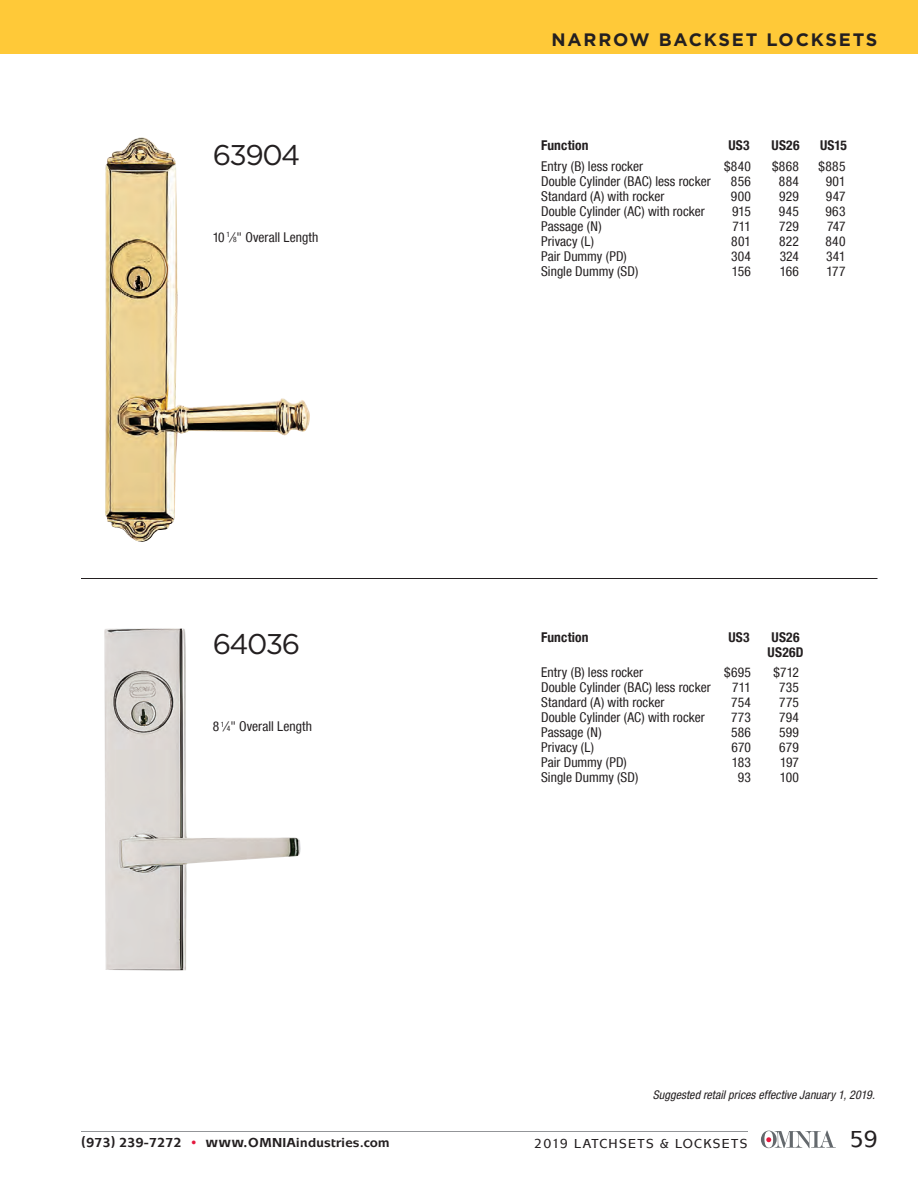
<style>
.page{position:relative;width:918px;height:1188px;background:#fff}
.page>*{position:absolute;margin:0;border:0;box-sizing:border-box;transform-origin:0 0}
.t1{font:28.5px "Gotham HTF";letter-spacing:-.055em;color:#231f20}
.t2{font:500 24px "Mixage ITC Std";color:#231f20}
.t3{font:700 18px "Gotham";letter-spacing:.1em;color:#231f20}
.t4{font:condensed 13.5px "Helvetica Neue LT Com";letter-spacing:.005em;color:#231f20}
.t5{font:700 condensed 13.5px/15px "Helvetica Neue LT Com";letter-spacing:.015em;color:#231f20}
.t6{font:700 13.5px "Mixage ITC Std";letter-spacing:.025em;color:#231f20}
.t7{font:500 13.5px "Mixage ITC Std";letter-spacing:.1em;color:#231f20}
.t8{font:italic condensed 12px "Helvetica Neue LT Com";letter-spacing:.005em;color:#231f20}
.s1{font-size:7.35px}
.s2{font-weight:400;color:#e4183e}
.s3{font-size:15px}
</style>
<div class="page">
<div style="left:0;top:0;width:918px;height:54px;background:#ffc938"></div>
<hr style="left:81px;top:1131px;width:667px;height:1px;background:#939598">
<svg style="left:761px;top:1131px;width:75px;height:17px"></svg>
<img style="left:104px;top:628px;width:197px;height:342px">
<img style="left:105px;top:137px;width:205px;height:405px">
<hr style="left:81px;top:578px;width:797px;height:1px;background:#231f20">
<h1 class="t1" style="left:213px;top:140px;width:89px">63904</h1>
<p class="t4" style="left:213px;top:229px;width:107px">10 <sup>1</sup> ⁄<span class="s1">8</span>" Overall Length</p>
<h1 class="t1" style="left:213px;top:628px;width:89px">64036</h1>
<p class="t4" style="left:213px;top:718px;width:101px">8 <sup>1</sup>⁄<span class="s1">4</span>" Overall Length</p>
<h3 class="t3" style="left:552px;top:30px;width:327px">NARROW BACKSET LOCKSETS</h3>
<p class="t5" style="left:541px;top:138px;width:49px">Function</p>
<p class="t5" style="left:728px;top:138px;width:23px">US3</p>
<p class="t5" style="left:772px;top:138px;width:29px">US26</p>
<p class="t5" style="left:820px;top:138px;width:29px">US15</p>
<p class="t4" style="left:541px;top:158px;width:104px">Entry (B) less rocker</p>
<p class="t4" style="left:724px;top:158px;width:29px">$840</p>
<p class="t4" style="left:772px;top:158px;width:28px">$868</p>
<p class="t4" style="left:819px;top:158px;width:28px">$885</p>
<p class="t4" style="left:541px;top:173px;width:171px">Double Cylinder (BAC) less rocker</p>
<p class="t4" style="left:731px;top:173px;width:22px">856</p>
<p class="t4" style="left:779px;top:173px;width:22px">884</p>
<p class="t4" style="left:826px;top:173px;width:21px">901</p>
<p class="t4" style="left:541px;top:188px;width:125px">Standard (A) with rocker</p>
<p class="t4" style="left:731px;top:188px;width:22px">900</p>
<p class="t4" style="left:779px;top:188px;width:21px">929</p>
<p class="t4" style="left:826px;top:188px;width:21px">947</p>
<p class="t4" style="left:541px;top:203px;width:165px">Double Cylinder (AC) with rocker</p>
<p class="t4" style="left:732px;top:203px;width:20px">915</p>
<p class="t4" style="left:779px;top:203px;width:22px">945</p>
<p class="t4" style="left:825px;top:203px;width:22px">963</p>
<p class="t4" style="left:541px;top:218px;width:62px">Passage (N)</p>
<p class="t4" style="left:732px;top:218px;width:20px">711</p>
<p class="t4" style="left:779px;top:218px;width:21px">729</p>
<p class="t4" style="left:827px;top:218px;width:20px">747</p>
<p class="t4" style="left:541px;top:233px;width:54px">Privacy (L)</p>
<p class="t4" style="left:731px;top:233px;width:21px">801</p>
<p class="t4" style="left:779px;top:233px;width:21px">822</p>
<p class="t4" style="left:825px;top:233px;width:22px">840</p>
<p class="t4" style="left:541px;top:248px;width:87px">Pair Dummy (PD)</p>
<p class="t4" style="left:731px;top:248px;width:22px">304</p>
<p class="t4" style="left:780px;top:248px;width:21px">324</p>
<p class="t4" style="left:826px;top:248px;width:21px">341</p>
<p class="t4" style="left:541px;top:263px;width:99px">Single Dummy (SD)</p>
<p class="t4" style="left:732px;top:263px;width:21px">156</p>
<p class="t4" style="left:780px;top:263px;width:21px">166</p>
<p class="t4" style="left:826px;top:263px;width:21px">177</p>
<p class="t5" style="left:541px;top:629px;width:49px">Function</p>
<p class="t5" style="left:728px;top:629px;width:23px">US3</p>
<p class="t5" style="left:768px;top:629px;width:37px">US26<br>US26D</p>
<p class="t4" style="left:541px;top:664px;width:104px">Entry (B) less rocker</p>
<p class="t4" style="left:724px;top:664px;width:28px">$695</p>
<p class="t4" style="left:773px;top:664px;width:27px">$712</p>
<p class="t4" style="left:541px;top:679px;width:171px">Double Cylinder (BAC) less rocker</p>
<p class="t4" style="left:732px;top:679px;width:20px">711</p>
<p class="t4" style="left:779px;top:679px;width:21px">735</p>
<p class="t4" style="left:541px;top:694px;width:125px">Standard (A) with rocker</p>
<p class="t4" style="left:731px;top:694px;width:21px">754</p>
<p class="t4" style="left:779px;top:694px;width:21px">775</p>
<p class="t4" style="left:541px;top:709px;width:165px">Double Cylinder (AC) with rocker</p>
<p class="t4" style="left:731px;top:709px;width:21px">773</p>
<p class="t4" style="left:779px;top:709px;width:21px">794</p>
<p class="t4" style="left:541px;top:724px;width:62px">Passage (N)</p>
<p class="t4" style="left:731px;top:724px;width:22px">586</p>
<p class="t4" style="left:779px;top:724px;width:21px">599</p>
<p class="t4" style="left:541px;top:739px;width:54px">Privacy (L)</p>
<p class="t4" style="left:731px;top:739px;width:21px">670</p>
<p class="t4" style="left:779px;top:739px;width:21px">679</p>
<p class="t4" style="left:541px;top:754px;width:87px">Pair Dummy (PD)</p>
<p class="t4" style="left:732px;top:754px;width:21px">183</p>
<p class="t4" style="left:780px;top:754px;width:21px">197</p>
<p class="t4" style="left:541px;top:769px;width:99px">Single Dummy (SD)</p>
<p class="t4" style="left:738px;top:769px;width:15px">93</p>
<p class="t4" style="left:780px;top:769px;width:21px">100</p>
<p class="t8" style="left:653px;top:1088px;width:224px">Suggested retail prices effective January 1, 2019.</p>
<p class="t6" style="left:81px;top:1134px;width:310px">(973) 239-7272 <span class="s2">•</span> <span class="s3">www.</span>OMNIAindustries.com</p>
<h2 class="t2" style="left:850px;top:1125px;width:29px">59</h2>
<p class="t7" style="left:534px;top:1135px;width:215px">2019 LATCHSETS &amp; LOCKSETS</p>
</div>
